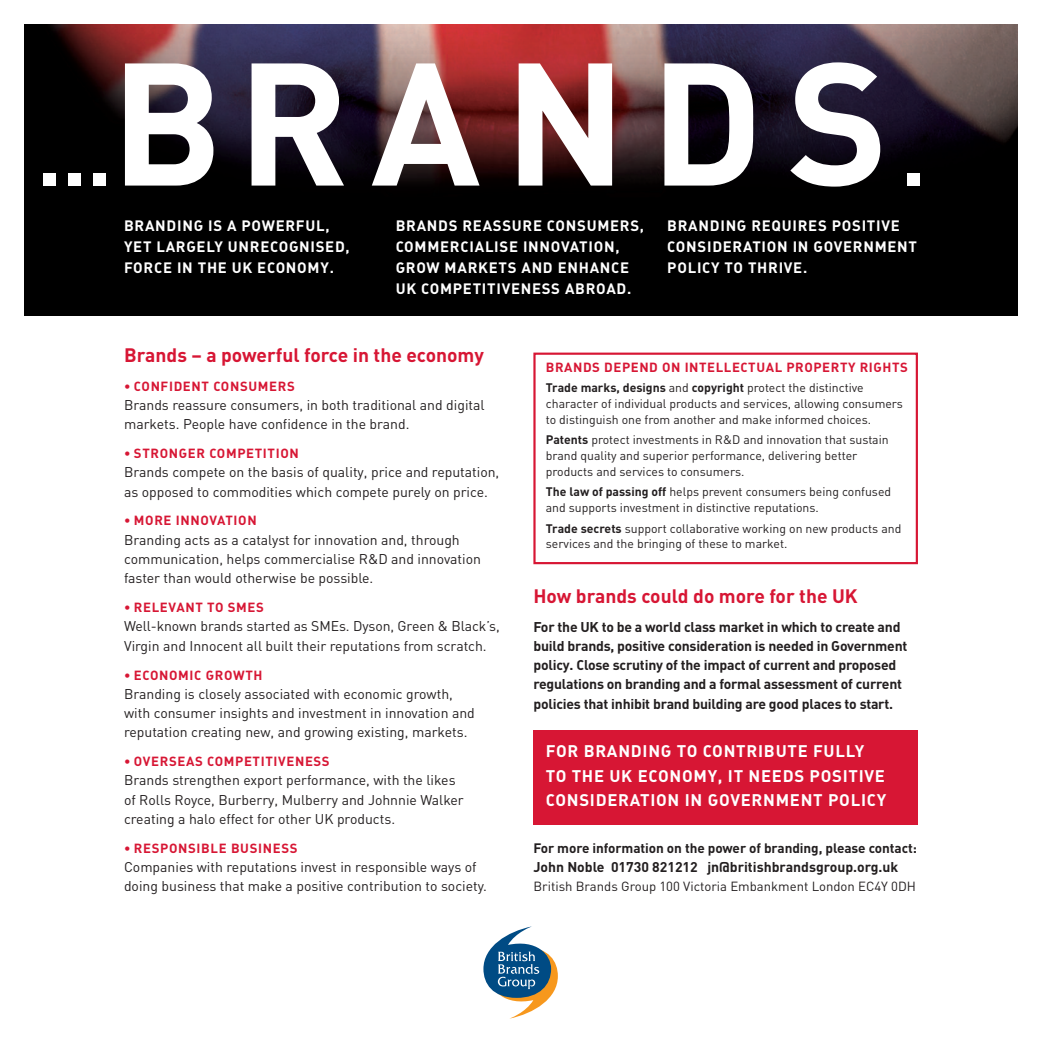
<style>
.page{position:relative;width:1042px;height:1042px;background:#fff}
.page>*{position:absolute;margin:0;border:0;box-sizing:border-box;transform-origin:0 0}
.t1{font:700 171.5px "DIN";letter-spacing:.14em;color:#fff}
.t2{font:700 19.25px "DIN";color:#d71634}
.t3{font:700 16.62px/24.5px "DIN";letter-spacing:.045em;color:#fff}
.t4{font:700 14.88px/21px "DIN";letter-spacing:.05em;color:#fff}
.t5{font:14px/19.2px "DIN";color:#231f20}
.t6{font:700 14px/19.2px "DIN";letter-spacing:-.015em;color:#231f20}
.t7{font:700 13.65px "DIN";letter-spacing:-.005em;color:#231f20}
.t8{font:700 13.12px "DIN";letter-spacing:.05em;color:#d71634}
.t9{font:13.12px "DIN";color:#231f20}
.t10{font:12.25px/15.8px "DIN";color:#231f20}
.s1{font-weight:400;font-size:133px}
.s2{font-weight:700}
</style>
<div class="page">
<img style="left:25px;top:25px;width:992px;height:290px">
<div style="left:533px;top:352px;width:385px;height:212px;border:2px solid #d71634"></div>
<svg style="left:483px;top:926px;width:75px;height:92px"></svg>
<div style="left:533px;top:730px;width:385px;height:94px;background:#d71634"></div>
<h1 class="t1" style="left:31px;top:22px;width:901px"><span class="s1">...</span>BRANDS<span class="s1">.</span></h1>
<p class="t4" style="left:124px;top:214px;width:227px">BRANDING IS A POWERFUL,<br>YET LARGELY UNRECOGNISED,<br>FORCE IN THE UK ECONOMY.</p>
<p class="t4" style="left:396px;top:214px;width:250px">BRANDS REASSURE CONSUMERS,<br>COMMERCIALISE INNOVATION,<br>GROW MARKETS AND ENHANCE<br>UK COMPETITIVENESS ABROAD.</p>
<p class="t4" style="left:667px;top:214px;width:251px">BRANDING REQUIRES POSITIVE<br>CONSIDERATION IN GOVERNMENT<br>POLICY TO THRIVE.</p>
<h2 class="t2" style="left:124px;top:343px;width:361px">Brands – a powerful force in the economy</h2>
<p class="t8" style="left:124px;top:378px;width:172px">• CONFIDENT CONSUMERS</p>
<p class="t5" style="left:124px;top:395px;width:362px">Brands reassure consumers, in both traditional and digital markets. People have confidence in the brand.</p>
<p class="t8" style="left:124px;top:445px;width:176px">• STRONGER COMPETITION</p>
<p class="t5" style="left:124px;top:462px;width:377px">Brands compete on the basis of quality, price and reputation, as opposed to commodities which compete purely on price.</p>
<p class="t8" style="left:124px;top:513px;width:134px">• MORE INNOVATION</p>
<p class="t5" style="left:124px;top:530px;width:358px">Branding acts as a catalyst for innovation and, through communication, helps commercialise R&amp;D and innovation faster than would otherwise be possible.</p>
<p class="t8" style="left:124px;top:599px;width:141px">• RELEVANT TO SMES</p>
<p class="t5" style="left:124px;top:616px;width:377px">Well-known brands started as SMEs. Dyson, Green &amp; Black’s,<br>Virgin and Innocent all built their reputations from scratch.</p>
<p class="t8" style="left:124px;top:667px;width:140px">• ECONOMIC GROWTH</p>
<p class="t5" style="left:124px;top:684px;width:352px">Branding is closely associated with economic growth, with consumer insights and investment in innovation and reputation creating new, and growing existing, markets.</p>
<p class="t8" style="left:124px;top:753px;width:207px">• OVERSEAS COMPETITIVENESS</p>
<p class="t5" style="left:124px;top:770px;width:341px">Brands strengthen export performance, with the likes of Rolls Royce, Burberry, Mulberry and Johnnie Walker creating a halo effect for other UK products.</p>
<p class="t8" style="left:124px;top:840px;width:175px">• RESPONSIBLE BUSINESS</p>
<p class="t5" style="left:124px;top:857px;width:364px">Companies with reputations invest in responsible ways of doing business that make a positive contribution to society.</p>
<p class="t8" style="left:546px;top:359px;width:364px">BRANDS DEPEND ON INTELLECTUAL PROPERTY RIGHTS</p>
<p class="t10" style="left:546px;top:379px;width:359px"><span class="s2">Trade marks, designs</span> and <span class="s2">copyright</span> protect the distinctive character of individual products and services, allowing consumers to distinguish one from another and make informed choices.</p>
<p class="t10" style="left:546px;top:431px;width:344px"><span class="s2">Patents</span> protect investments in R&amp;D and innovation that sustain brand quality and superior performance, delivering better products and services to consumers.</p>
<p class="t10" style="left:546px;top:484px;width:347px"><span class="s2">The law of passing off</span> helps prevent consumers being confused and supports investment in distinctive reputations.</p>
<p class="t10" style="left:546px;top:520px;width:357px"><span class="s2">Trade secrets</span> support collaborative working on new products and services and the bringing of these to market.</p>
<h2 class="t2" style="left:533px;top:584px;width:326px">How brands could do more for the UK</h2>
<p class="t6" style="left:533px;top:616px;width:375px">For the UK to be a world class market in which to create and build brands, positive consideration is needed in Government policy. Close scrutiny of the impact of current and proposed regulations on branding and a formal assessment of current policies that inhibit brand building are good places to start.</p>
<p class="t3" style="left:546px;top:738px;width:342px">FOR BRANDING TO CONTRIBUTE FULLY<br>TO THE UK ECONOMY, IT NEEDS POSITIVE<br>CONSIDERATION IN GOVERNMENT POLICY</p>
<p class="t7" style="left:533px;top:840px;width:385px">For more information on the power of branding, please contact:</p>
<p class="t6" style="left:533px;top:857px;width:366px">John Noble 01730 821212 jn@britishbrandsgroup.org.uk</p>
<p class="t9" style="left:533px;top:879px;width:384px">British Brands Group 100 Victoria Embankment London EC4Y 0DH</p>
</div>
